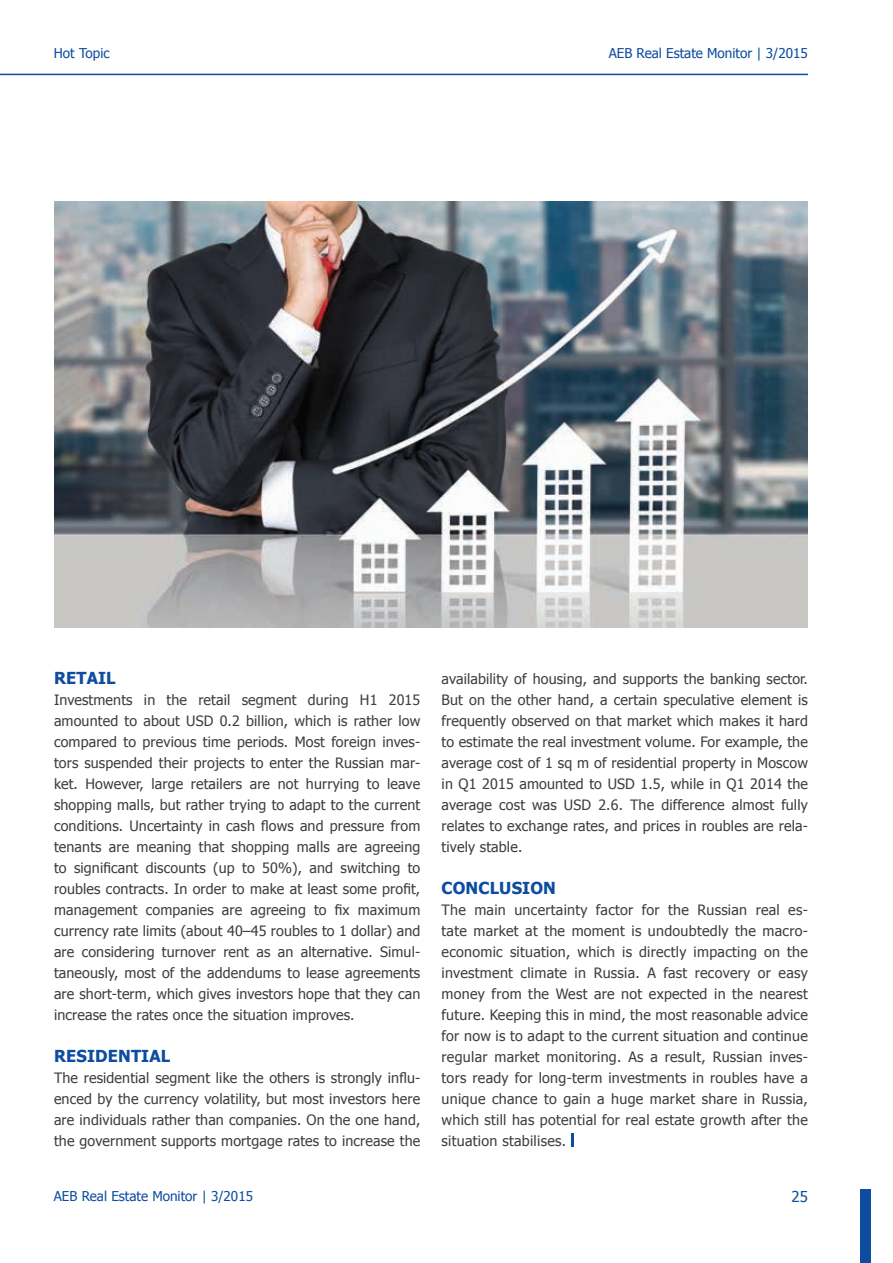
<style>
.page{position:relative;width:893px;height:1263px;background:#fff}
.page>*{position:absolute;margin:0;border:0;box-sizing:border-box;transform-origin:0 0}
.t1{font:700 16.5px "Tahoma";letter-spacing:.01em;color:#0d4c9f}
.t2{font:15px "Tahoma";color:#0d4c9f}
.t3{font:14.25px/21px "Tahoma";letter-spacing:.01em;color:#3e3e3f;text-align:justify}
.t4{font:13.5px "Tahoma";color:#0d4c9f}
</style>
<div class="page">
<div style="left:860px;top:1189px;width:11px;height:74px;background:#0d4c9f"></div>
<hr style="left:0;top:74px;width:808px;height:1px;background:#0d4c9f">
<svg style="left:571px;top:1133px;width:3px;height:13px"></svg>
<img style="left:54px;top:202px;width:754px;height:425px">
<p class="t4" style="left:54px;top:44px;width:57px">Hot Topic</p>
<p class="t4" style="left:609px;top:44px;width:201px">AEB Real Estate Monitor | 3/2015</p>
<p class="t1" style="left:54px;top:666px;width:63px">RETAIL</p>
<p class="t3" style="left:54px;top:689px;width:368px">Investments in the retail segment during H1 2015 amounted to about USD 0.2 billion, which is rather low compared to previous time periods. Most foreign inves&shy;tors suspended their projects to enter the Russian mar&shy;ket. However, large retailers are not hurrying to leave shopping malls, but rather trying to adapt to the current conditions. Uncertainty in cash flows and pressure from tenants are meaning that shopping malls are agreeing to significant discounts (up to 50%), and switching to roubles contracts. In order to make at least some profit, management companies are agreeing to fix maximum currency rate limits (about 40–45 roubles to 1 dollar) and are considering turnover rent as an alternative. Simul&shy;taneously, most of the addendums to lease agreements are short-term, which gives investors hope that they can increase the rates once the situation improves.</p>
<p class="t1" style="left:54px;top:1044px;width:118px">RESIDENTIAL</p>
<p class="t3" style="left:54px;top:1067px;width:368px">The residential segment like the others is strongly influ&shy;enced by the currency volatility, but most investors here are individuals rather than companies. On the one hand, the government supports mortgage rates to increase the</p>
<p class="t3" style="left:442px;top:668px;width:368px">availability of housing, and supports the banking sector.<br>But on the other hand, a certain speculative element is frequently observed on that market which makes it hard to estimate the real investment volume. For example, the average cost of 1 sq m of residential property in Moscow in Q1 2015 amounted to USD 1.5, while in Q1 2014 the average cost was USD 2.6. The difference almost fully relates to exchange rates, and prices in roubles are rela&shy;tively stable.</p>
<p class="t1" style="left:442px;top:876px;width:116px">CONCLUSION</p>
<p class="t3" style="left:442px;top:899px;width:368px">The main uncertainty factor for the Russian real es&shy;tate market at the moment is undoubtedly the macro&shy;economic situation, which is directly impacting on the investment climate in Russia. A fast recovery or easy money from the West are not expected in the nearest future. Keeping this in mind, the most reasonable advice for now is to adapt to the current situation and continue regular market monitoring. As a result, Russian inves&shy;tors ready for long-term investments in roubles have a unique chance to gain a huge market share in Russia, which still has potential for real estate growth after the situation stabilises.</p>
<p class="t4" style="left:54px;top:1187px;width:201px">AEB Real Estate Monitor | 3/2015</p>
<p class="t2" style="left:791px;top:1187px;width:18px">25</p>
</div>
